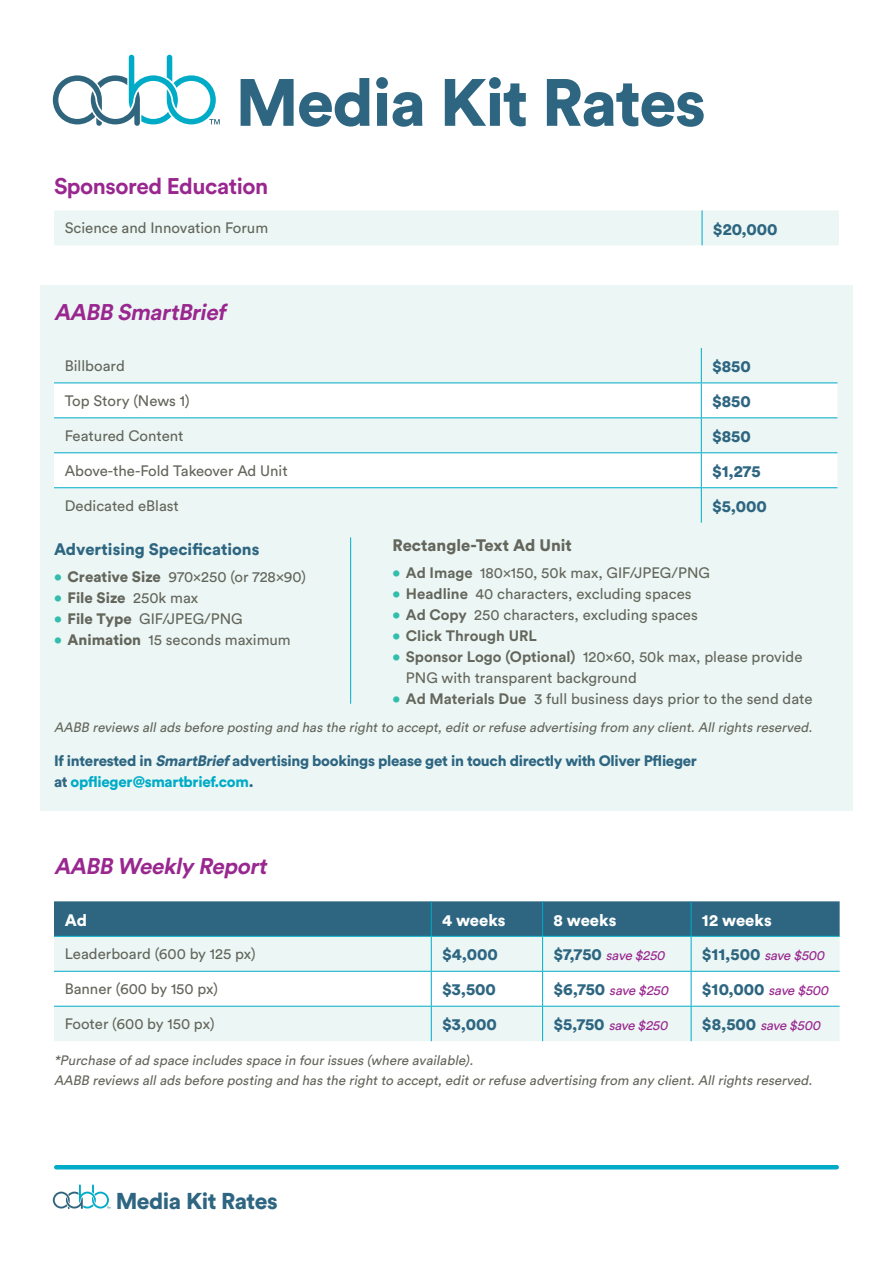
<style>
.page{position:relative;width:893px;height:1263px;background:#fff}
.page>*{position:absolute;margin:0;border:0;box-sizing:border-box;transform-origin:0 0}
.t1{font:66px "Circular Std Black";letter-spacing:-.02em;color:#2e6682}
.t2{font:22.8px "Circular Std Black";letter-spacing:-.02em;color:#2e6682}
.t3{font:italic 700 22.5px "Circular Std";color:#99278f}
.t4{font:700 22.5px "Circular Std";letter-spacing:-.02em;color:#99278f}
.t5{font:16.5px "Circular Std Black";color:#2e6682}
.t6{font:16.5px "Circular Std Black";color:#fff}
.t7{font:16.5px "Circular Std Black";color:#64665c}
.t8{font:15px/21px "Circular Std";color:#64665c}
.t9{font:15px/21px "Circular Std Black";letter-spacing:-.02em;color:#2e6682}
.t10{font:15px "Circular Std Black";color:#64665c}
.t11{font:700 15px "Circular Std";color:#64665c}
.t12{font:italic 13.5px/19.5px "Circular Std";color:#64665c}
.t13{font:italic 13.5px "Circular Std";color:#99278f}
.s1{font-family:"Circular Std Black";color:#33bdac}
.s2{font-family:"Circular Std Black"}
.s3{color:#33bdac}
.s4{font-family:"Circular Std"}
.s5{font-weight:700}
.s6{font-family:"Circular Std Black";font-weight:400;color:#33bdac}
.s7{font-style:italic}
.s8{color:#00abc8}
.s9{font-family:"Circular Std Black";font-style:normal;font-size:16.5px;color:#2e6682}
</style>
<div class="page">
<div style="left:40px;top:285px;width:813px;height:526px;background:#ecf7f5"></div>
<div style="left:54px;top:210px;width:785px;height:35px;background:#ecf7f5"></div>
<hr style="left:702px;top:210px;width:1px;height:35px;background:#00abc8">
<svg style="left:54px;top:383px;width:783px;height:104px;fill:#fff"></svg>
<hr style="left:701px;top:348px;width:1px;height:34px;background:#00abc8">
<hr style="left:54px;top:382px;width:647px;height:1px;background:#00abc8">
<hr style="left:701px;top:382px;width:136px;height:1px;background:#00abc8">
<hr style="left:701px;top:383px;width:1px;height:34px;background:#00abc8">
<hr style="left:54px;top:417px;width:647px;height:1px;background:#00abc8">
<hr style="left:701px;top:417px;width:136px;height:1px;background:#00abc8">
<hr style="left:701px;top:418px;width:1px;height:34px;background:#00abc8">
<hr style="left:54px;top:452px;width:647px;height:1px;background:#00abc8">
<hr style="left:701px;top:452px;width:136px;height:1px;background:#00abc8">
<hr style="left:701px;top:453px;width:1px;height:34px;background:#00abc8">
<hr style="left:54px;top:487px;width:647px;height:1px;background:#00abc8">
<hr style="left:701px;top:487px;width:136px;height:1px;background:#00abc8">
<hr style="left:701px;top:488px;width:1px;height:35px;background:#00abc8">
<div style="left:54px;top:901px;width:786px;height:35px;background:#2e6682"></div>
<svg style="left:54px;top:937px;width:786px;height:104px;fill:#ecf7f5"></svg>
<hr style="left:431px;top:901px;width:1px;height:35px;background:#00abc8">
<hr style="left:542px;top:901px;width:1px;height:35px;background:#00abc8">
<hr style="left:691px;top:901px;width:1px;height:35px;background:#00abc8">
<hr style="left:54px;top:936px;width:377px;height:1px;background:#00abc8">
<hr style="left:431px;top:936px;width:112px;height:1px;background:#00abc8">
<hr style="left:431px;top:937px;width:1px;height:34px;background:#00abc8">
<hr style="left:543px;top:936px;width:148px;height:1px;background:#00abc8">
<hr style="left:542px;top:937px;width:1px;height:34px;background:#00abc8">
<hr style="left:691px;top:936px;width:149px;height:1px;background:#00abc8">
<hr style="left:691px;top:937px;width:1px;height:34px;background:#00abc8">
<hr style="left:54px;top:971px;width:377px;height:1px;background:#00abc8">
<hr style="left:431px;top:971px;width:112px;height:1px;background:#00abc8">
<hr style="left:431px;top:972px;width:1px;height:34px;background:#00abc8">
<hr style="left:543px;top:971px;width:148px;height:1px;background:#00abc8">
<hr style="left:542px;top:972px;width:1px;height:34px;background:#00abc8">
<hr style="left:691px;top:971px;width:149px;height:1px;background:#00abc8">
<hr style="left:691px;top:972px;width:1px;height:34px;background:#00abc8">
<hr style="left:54px;top:1006px;width:377px;height:1px;background:#00abc8">
<hr style="left:431px;top:1006px;width:112px;height:1px;background:#00abc8">
<hr style="left:431px;top:1006px;width:1px;height:35px;background:#00abc8">
<hr style="left:543px;top:1006px;width:148px;height:1px;background:#00abc8">
<hr style="left:542px;top:1006px;width:1px;height:35px;background:#00abc8">
<hr style="left:691px;top:1006px;width:149px;height:1px;background:#00abc8">
<hr style="left:691px;top:1006px;width:1px;height:35px;background:#00abc8">
<svg style="left:53px;top:55px;width:167px;height:71px"></svg>
<svg style="left:53px;top:1184px;width:57px;height:25px"></svg>
<hr style="left:56px;top:1165px;width:781px;height:4px;background:#00abc8">
<hr style="left:350px;top:537px;width:1px;height:167px;background:#00abc8">
<h1 class="t1" style="left:235px;top:59px;width:472px">Media Kit Rates</h1>
<h3 class="t4" style="left:54px;top:171px;width:216px">Sponsored Education</h3>
<p class="t8" style="left:65px;top:217px;width:205px">Science and Innovation Forum</p>
<p class="t5" style="left:713px;top:218px;width:66px">$20,000</p>
<h3 class="t3" style="left:54px;top:298px;width:178px">AABB SmartBrief</h3>
<p class="t8" style="left:65px;top:355px;width:62px">Billboard</p>
<p class="t5" style="left:712px;top:355px;width:40px">$850</p>
<p class="t8" style="left:65px;top:390px;width:126px">Top Story (News 1)</p>
<p class="t5" style="left:712px;top:390px;width:40px">$850</p>
<p class="t8" style="left:65px;top:425px;width:120px">Featured Content</p>
<p class="t5" style="left:712px;top:425px;width:40px">$850</p>
<p class="t8" style="left:65px;top:460px;width:224px">Above-the-Fold Takeover Ad Unit</p>
<p class="t5" style="left:712px;top:460px;width:50px">$1,275</p>
<p class="t8" style="left:65px;top:495px;width:116px">Dedicated eBlast</p>
<p class="t5" style="left:712px;top:495px;width:56px">$5,000</p>
<p class="t5" style="left:54px;top:539px;width:207px">Advertising Specifications</p>
<p class="t8" style="left:54px;top:566px;width:254px"><span class="s1">•</span> <span class="s2">Creative Size</span> 970x250 (or 728x90)</p>
<p class="t10" style="left:54px;top:587px;width:146px"><span class="s3">•</span> File Size <span class="s4">250k max</span></p>
<p class="t8" style="left:54px;top:608px;width:190px"><span class="s1">•</span> <span class="s2">File Type</span> GIF/JPEG/PNG</p>
<p class="t8" style="left:54px;top:629px;width:238px"><span class="s1">•</span> <span class="s2">Animation</span> 15 seconds maximum</p>
<p class="t7" style="left:392px;top:534px;width:181px">Rectangle-Text Ad Unit</p>
<p class="t8" style="left:392px;top:562px;width:319px"><span class="s1">•</span> <span class="s5">Ad Image</span> 180x150, 50k max, GIF/JPEG/PNG</p>
<p class="t8" style="left:392px;top:583px;width:301px"><span class="s1">•</span> <span class="s5">Headline</span> 40 characters, excluding spaces</p>
<p class="t8" style="left:392px;top:604px;width:307px"><span class="s1">•</span> <span class="s5">Ad Copy</span> 250 characters, excluding spaces</p>
<p class="t11" style="left:392px;top:626px;width:146px"><span class="s6">•</span> Click Through URL</p>
<p class="t8" style="left:406px;top:646px;width:398px;text-indent:-14px"><span class="s1">•</span> <span class="s5">Sponsor Logo (Optional)</span> 120x60, 50k max, please provide<br>PNG with transparent background</p>
<p class="t8" style="left:392px;top:688px;width:422px"><span class="s1">•</span> <span class="s5">Ad Materials Due</span> 3 full business days prior to the send date</p>
<p class="t12" style="left:54px;top:717px;width:762px">AABB reviews allads before posting and has the rightto accept,editorrefuse advertising from any client.Allrights reserved.</p>
<p class="t9" style="left:54px;top:750px;width:644px">If interested in <span class="s7">SmartBrief</span>advertising bookings please get in touch directly with Oliver Pflieger at <span class="s8">opflieger@smartbrief.com</span>.</p>
<h3 class="t3" style="left:54px;top:851px;width:219px">AABB Weekly Report</h3>
<p class="t6" style="left:65px;top:909px;width:24px">Ad</p>
<p class="t6" style="left:442px;top:909px;width:65px">4 weeks</p>
<p class="t6" style="left:553px;top:909px;width:64px">8 weeks</p>
<p class="t6" style="left:702px;top:909px;width:71px">12 weeks</p>
<p class="t8" style="left:65px;top:943px;width:193px">Leaderboard (600 by 125 px)</p>
<p class="t5" style="left:442px;top:944px;width:57px">$4,000</p>
<p class="t13" style="left:553px;top:947px;width:116px"><span class="s9">$ 7, 7 5 0</span> save $250</p>
<p class="t13" style="left:702px;top:947px;width:127px"><span class="s9">$11,500</span> save $500</p>
<p class="t8" style="left:65px;top:978px;width:155px">Banner (600 by 150 px)</p>
<p class="t5" style="left:442px;top:979px;width:55px">$3,500</p>
<p class="t13" style="left:553px;top:982px;width:119px"><span class="s9">$ 6 , 7 5 0</span> save $250</p>
<p class="t13" style="left:702px;top:982px;width:131px"><span class="s9">$10,000</span> save $500</p>
<p class="t8" style="left:65px;top:1013px;width:151px">Footer (600 by 150 px)</p>
<p class="t5" style="left:442px;top:1013px;width:56px">$3,000</p>
<p class="t13" style="left:553px;top:1017px;width:119px"><span class="s9">$ 5 , 7 5 0</span> save $250</p>
<p class="t13" style="left:702px;top:1017px;width:123px"><span class="s9">$ 8 , 5 0 0</span> save $500</p>
<p class="t12" style="left:54px;top:1051px;width:762px">*Purchase ofad space includes space in fourissues (where available).<br>AABB reviews allads before posting and has the rightto accept,editorrefuse advertising from any client.Allrights reserved.</p>
<h2 class="t2" style="left:116px;top:1186px;width:163px">Media Kit Rates</h2>
</div>
